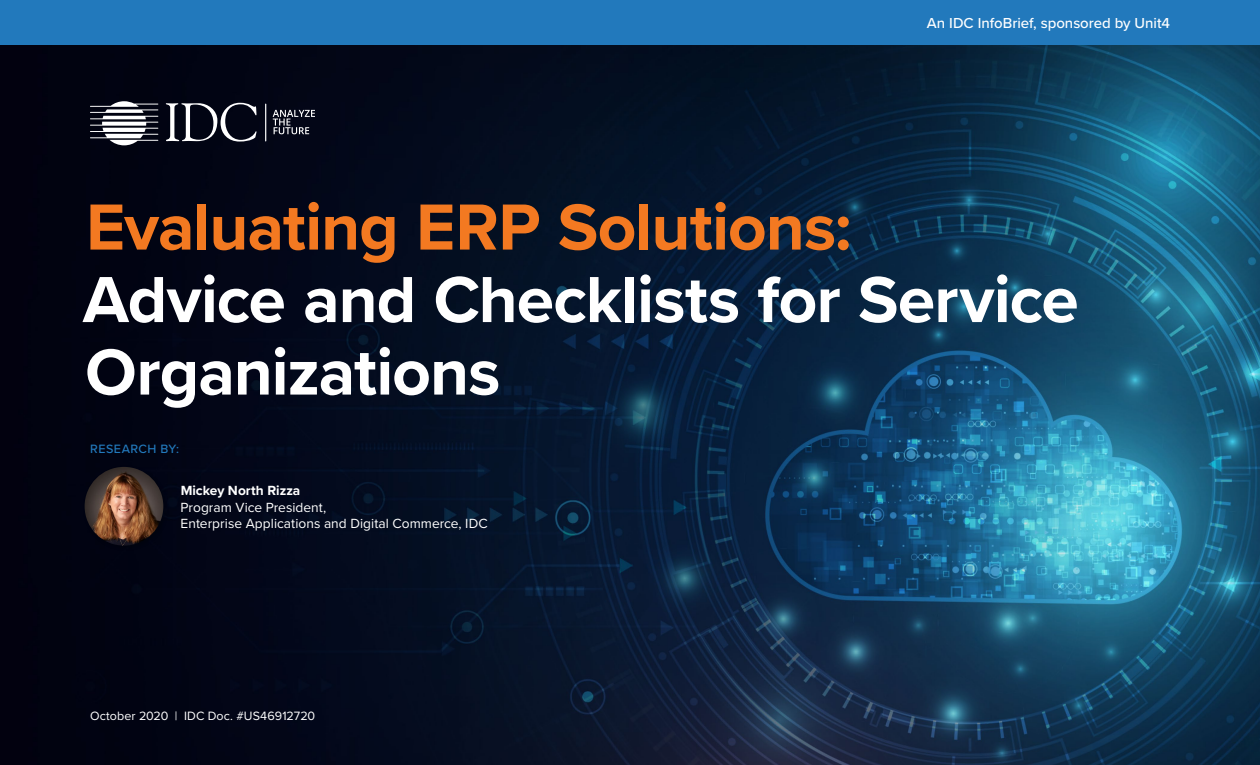
<style>
.page{position:relative;width:1260px;height:765px;background:#fff}
.page>*{position:absolute;margin:0;border:0;box-sizing:border-box;transform-origin:0 0}
.t1{font:700 67.5px/72.5px "Proxima Nova";letter-spacing:-.015em;color:#fff}
.t2{font:500 15px "Proxima Nova";color:#fff}
.t3{font:13.75px/16.2px "Proxima Nova";letter-spacing:.005em;color:#fff}
.t4{font:700 13.75px "Proxima Nova";color:#fff}
.t5{font:12.5px "Proxima Nova";letter-spacing:.01em;color:#fff}
.t6{font:500 12.5px "Proxima Nova";letter-spacing:.04em;color:#2279bc}
.s1{color:#f37921}
</style>
<div class="page">
<img style="left:0;top:45px;width:1260px;height:720px">
<div style="left:0;top:0;width:1260px;height:45px;background:#2279bc"></div>
<svg style="left:166px;top:103px;width:91px;height:39px"></svg>
<svg style="left:90px;top:101px;width:68px;height:44px"></svg>
<svg style="left:265px;top:103px;width:1px;height:39px"></svg>
<svg style="left:273px;top:110px;width:42px;height:24px"></svg>
<div style="left:83px;top:465px;width:86px;height:86px;background:#010312"></div>
<img style="left:85px;top:467px;width:78px;height:79px;border-radius:39px">
<p class="t2" style="left:927px;top:12px;width:245px">An IDC InfoBrief, sponsored by Unit4</p>
<p class="t1" style="left:83px;top:189px;width:997px"><span class="s1">Evaluating ERP Solutions:<br></span>Advice and Checklists for Service<br>Organizations</p>
<p class="t6" style="left:90px;top:440px;width:90px">RESEARCH BY:</p>
<p class="t4" style="left:181px;top:481px;width:121px">Mickey North Rizza</p>
<p class="t3" style="left:181px;top:498px;width:309px">Program Vice President,<br>Enterprise Applications and Digital Commerce, IDC</p>
<p class="t5" style="left:90px;top:707px;width:227px">October 2020 | IDC Doc. #US46912720</p>
</div>
